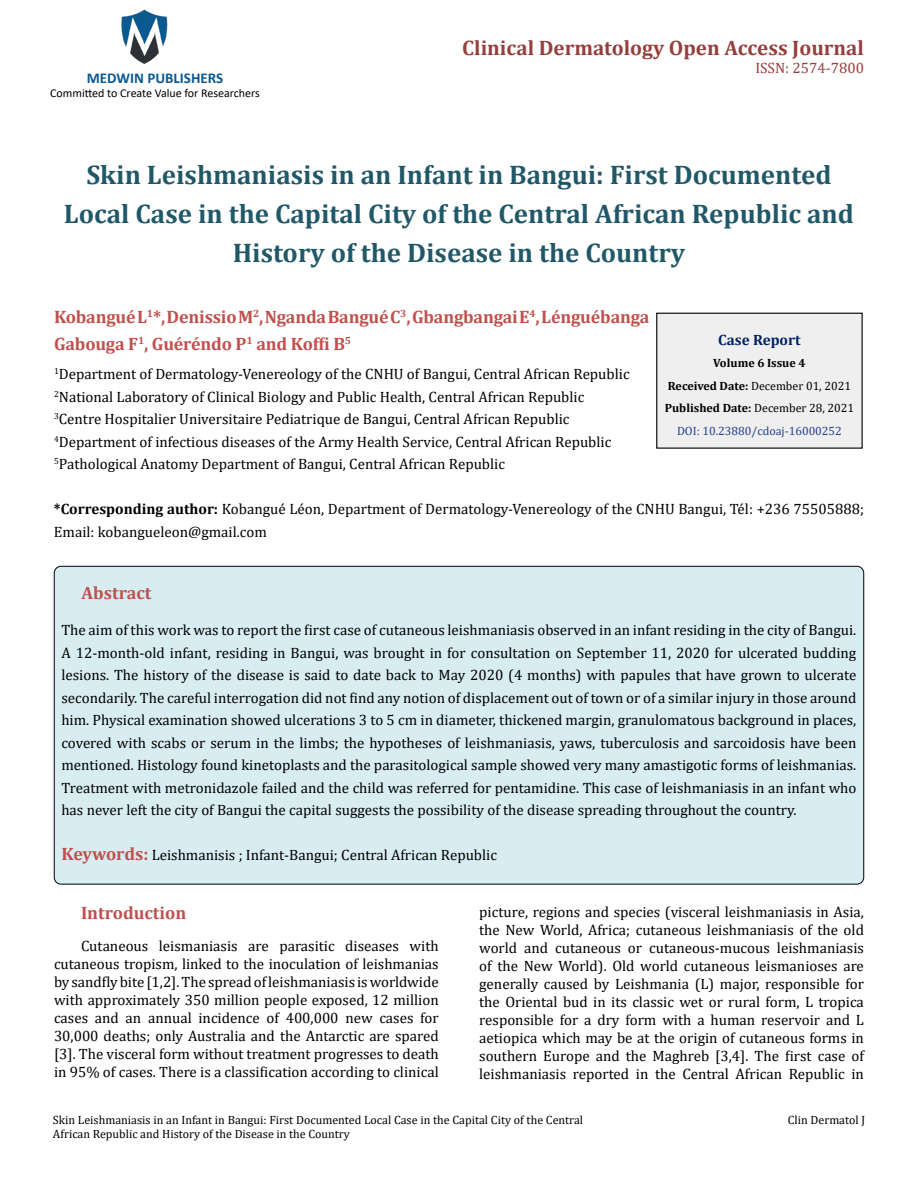
<style>
.page{position:relative;width:918px;height:1188px;background:#fff}
.page>*{position:absolute;margin:0;border:0;box-sizing:border-box;transform-origin:0 0}
.t1{font:700 27px/39px "Cambria";color:#215868;text-align:center}
.t2{font:700 21px "Cambria";color:#953f3c}
.t3{font:700 18px/27px "Cambria";letter-spacing:-.01em;color:#c0504d}
.t4{font:15px/18px "Cambria";color:#000;text-align:justify}
.t5{font:700 15px "Calibri";color:#0a5991}
.t6{font:15px "Cambria";color:#953f3c}
.t7{font:700 15px "Cambria";color:#002060}
.t8{font:12px/14.4px "Cambria";color:#000}
.t9{font:700 12px/22.5px "Cambria";color:#000;text-align:center}
.t10{font:12px "Calibri";color:#000}
.s1{font-weight:700}
.s2{font-weight:400}
.s3{font-weight:400;color:#25408f}
.s4{font-weight:700;font-size:18px;color:#c0504d}
</style>
<div class="page">
<img style="left:121px;top:9px;width:47px;height:55px">
<div style="left:657px;top:313px;width:205px;height:135px;background:#efefef"></div>
<div style="left:656px;top:313px;width:207px;height:136px;border:1px solid #000"></div>
<div style="left:54px;top:566px;width:810px;height:318px;background:#d8edf2;border-radius:7px"></div>
<p class="t5" style="left:87px;top:67px;width:138px">MEDWIN PUBLISHERS</p>
<p class="t10" style="left:50px;top:85px;width:211px">Committed to Create Value for Researchers</p>
<h2 class="t2" style="left:462px;top:33px;width:403px">Clinical Dermatology Open Access Journal</h2>
<p class="t6" style="left:755px;top:59px;width:110px">ISSN: 2574-7800</p>
<h1 class="t1" style="left:64px;top:154px;width:792px">Skin Leishmaniasis in an Infant in Bangui: First Documented<br>Local Case in the Capital City of the Central African Republic and<br>History of the Disease in the Country</h1>
<p class="t3" style="left:54px;top:303px;width:597px">Kobangué L<sup>1</sup>*, Denissio M<sup>2</sup>, Nganda Bangué C<sup>3</sup>, Gbangbangai E<sup>4</sup>, Lénguébanga<br>Gabouga F<sup>1</sup>, Guéréndo P<sup>1</sup> and Koffi B<sup>5</sup></p>
<p class="t4" style="left:54px;top:363px;width:577px;line-height:22.5px;text-align:left"><sup>1</sup>Department of Dermatology-Venereology of the CNHU of Bangui, Central African Republic <sup>2</sup>National Laboratory of Clinical Biology and Public Health, Central African Republic <sup>3</sup>Centre Hospitalier Universitaire Pediatrique de Bangui, Central African Republic <sup>4</sup>Department of infectious diseases of the Army Health Service, Central African Republic <sup>5</sup>Pathological Anatomy Department of Bangui, Central African Republic</p>
<p class="t4" style="left:54px;top:498px;width:812px;line-height:22.5px"><span class="s1">*Corresponding author:</span> Kobangué Léon, Department of Dermatology-Venereology of the CNHU Bangui, Tél: +236 75505888;<br>Email: kobangueleon@gmail.com</p>
<p class="t7" style="left:718px;top:329px;width:84px">Case Report</p>
<p class="t9" style="left:665px;top:352px;width:191px">Volume 6 Issue 4<br>Received Date: <span class="s2">December 01, 2021<br></span>Published Date: <span class="s2">December 28, 2021<br></span><span class="s3">DOI: 10.23880/cdoaj-16000252</span></p>
<p class="t3" style="left:82px;top:579px;width:71px">Abstract</p>
<p class="t4" style="left:61px;top:619px;width:797px;line-height:22.5px">The aim of this work was to report the first case of cutaneous leishmaniasis observed in an infant residing in the city of Bangui.<br>A 12-month-old infant, residing in Bangui, was brought in for consultation on September 11, 2020 for ulcerated budding lesions. The history of the disease is said to date back to May 2020 (4 months) with papules that have grown to ulcerate secondarily. The careful interrogation did not find any notion of displacement out of town or of a similar injury in those around him. Physical examination showed ulcerations 3 to 5 cm in diameter, thickened margin, granulomatous background in places, covered with scabs or serum in the limbs; the hypotheses of leishmaniasis, yaws, tuberculosis and sarcoidosis have been mentioned. Histology found kinetoplasts and the parasitological sample showed very many amastigotic forms of leishmanias.<br>Treatment with metronidazole failed and the child was referred for pentamidine. This case of leishmaniasis in an infant who has never left the city of Bangui the capital suggests the possibility of the disease spreading throughout the country.</p>
<p class="t4" style="left:61px;top:846px;width:437px"><span class="s4">Keywords:</span> Leishmanisis ; Infant-Bangui; Central African Republic</p>
<p class="t3" style="left:81px;top:899px;width:107px">Introduction</p>
<p class="t4" style="left:54px;top:936px;width:386px;text-indent:27px">Cutaneous leismaniasis are parasitic diseases with cutaneous tropism, linked to the inoculation of leishmanias by sandfly bite [1,2]. The spread of leishmaniasis is worldwide with approximately 350 million people exposed, 12 million cases and an annual incidence of 400,000 new cases for 30,000 deaths; only Australia and the Antarctic are spared [3]. The visceral form without treatment progresses to death in 95% of cases. There is a classification according to clinical</p>
<p class="t4" style="left:479px;top:903px;width:386px">picture, regions and species (visceral leishmaniasis in Asia, the New World, Africa; cutaneous leishmaniasis of the old world and cutaneous or cutaneous-mucous leishmaniasis of the New World). Old world cutaneous leismanioses are generally caused by Leishmania (L) major, responsible for the Oriental bud in its classic wet or rural form, L tropica responsible for a dry form with a human reservoir and L aetiopica which may be at the origin of cutaneous forms in southern Europe and the Maghreb [3,4]. The first case of leishmaniasis reported in the Central African Republic in</p>
<p class="t8" style="left:53px;top:1113px;width:532px">Skin Leishmaniasis in an Infant in Bangui: First Documented Local Case in the Capital City of the Central<br>African Republic and History of the Disease in the Country</p>
<p class="t8" style="left:788px;top:1113px;width:79px">Clin Dermatol J</p>
</div>
